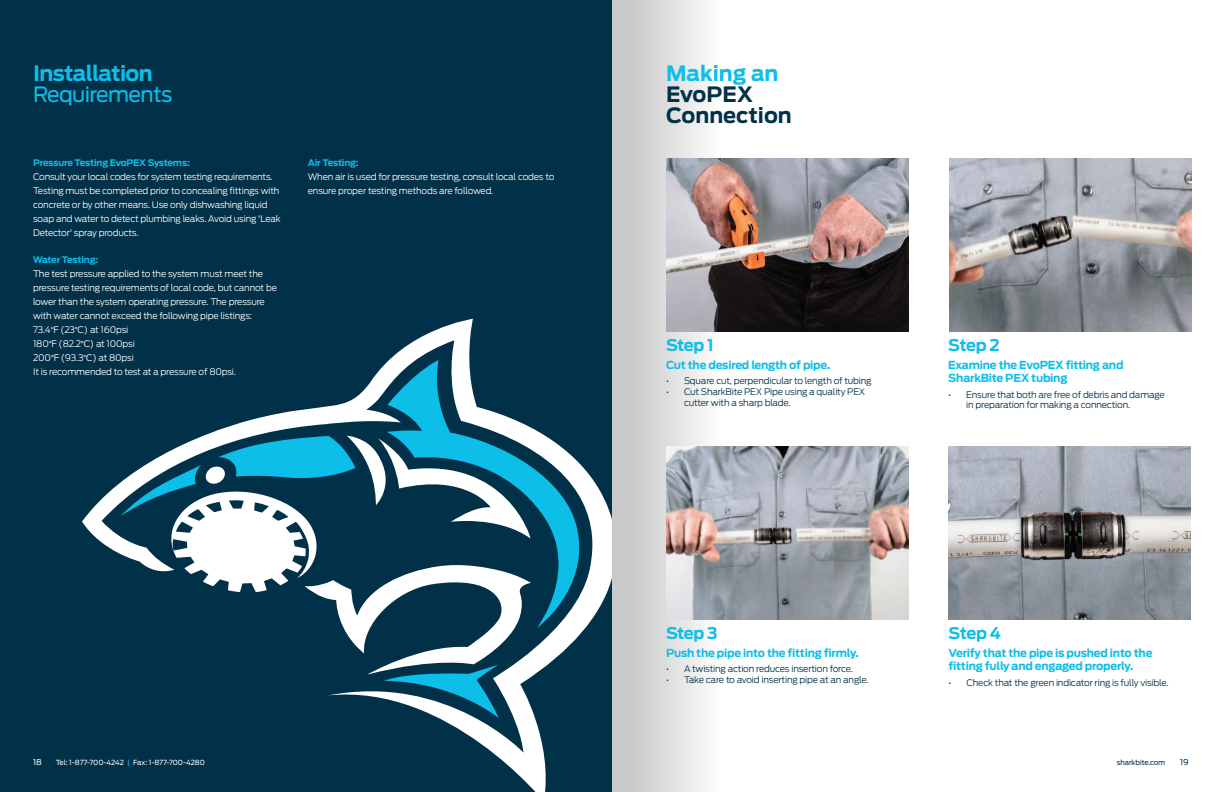
<style>
.page{position:relative;width:1224px;height:792px;background:#fff}
.page>*{position:absolute;margin:0;border:0;box-sizing:border-box;transform-origin:0 0}
.t1{font:700 21px/21px "Antenna";color:#003148}
.t2{font:700 21px "Antenna";letter-spacing:-.03em;color:#0dbee9}
.t3{font:21px "Antenna";letter-spacing:-.03em;color:#0dbee9}
.t4{font:700 21px "Antenna";color:#0dbee9}
.t5{font:700 16px "Antenna";letter-spacing:-.035em;color:#0dbee9}
.t6{font:700 11px/13.2px "Antenna";letter-spacing:-.02em;color:#0dbee9}
.t7{font:300 9px/14px "Antenna";letter-spacing:-.02em;color:#fff}
.t8{font:300 9px/10.8px "Antenna";letter-spacing:-.02em;color:#003148}
.t9{font:700 9px "Antenna";letter-spacing:-.02em;color:#0dbee9}
.t10{font:8px "Antenna";color:#fff}
.t11{font:8px "Antenna";color:#003148}
.t12{font:7px "Antenna";letter-spacing:-.015em;color:#fff}
.t13{font:7px "Antenna";letter-spacing:-.01em;color:#003148}
.s1{font-family:"Myriad Pro";font-weight:400}
.s2{color:#0dbee9}
</style>
<div class="page">
<div style="left:612px;top:0;width:115px;height:792px;background:linear-gradient(to right,#c2c1c1,#fff)"></div>
<div style="left:0;top:0;width:612px;height:792px;background:#003148"></div>
<svg style="left:82px;top:319px;width:530px;height:473px"></svg>
<img style="left:666px;top:159px;width:242px;height:172px">
<img style="left:666px;top:446px;width:242px;height:173px">
<img style="left:949px;top:446px;width:242px;height:173px">
<img style="left:949px;top:159px;width:242px;height:172px">
<h1 class="t2" style="left:33px;top:59px;width:121px">Installation</h1>
<h1 class="t3" style="left:33px;top:80px;width:141px">Requirements</h1>
<p class="t9" style="left:33px;top:156px;width:158px">Pressure Testing EvoPEX Systems:</p>
<p class="t7" style="left:33px;top:169px;width:249px">Consult your local codes for system testing requirements.<br>Testing must be completed prior to concealing fittings with concrete or by other means. Use only dishwashing liquid soap and water to detect plumbing leaks. Avoid using 'Leak Detector' spray products.</p>
<p class="t9" style="left:33px;top:253px;width:67px">Water Testing:</p>
<p class="t7" style="left:33px;top:266px;width:245px">The test pressure applied to the system must meet the pressure testing requirements of local code, but cannot be lower than the system operating pressure. The pressure with water cannot exceed the following pipe listings:<br>73.4<span class="s1">°</span>F (23<span class="s1">°</span>C) at 160psi<br>180<span class="s1">°</span>F (82.2<span class="s1">°</span>C) at 100psi<br>200<span class="s1">°</span>F (93.3<span class="s1">°</span>C) at 80psi<br>It is recommended to test at a pressure of 80psi.</p>
<p class="t9" style="left:308px;top:156px;width:52px">Air Testing:</p>
<p class="t7" style="left:308px;top:169px;width:248px">When air is used for pressure testing, consult local codes to ensure proper testing methods are followed.</p>
<h1 class="t4" style="left:666px;top:59px;width:114px">Making an</h1>
<h1 class="t1" style="left:666px;top:84px;width:127px">EvoPEX<br>Connection</h1>
<h2 class="t5" style="left:666px;top:334px;width:49px">Step 1</h2>
<p class="t6" style="left:666px;top:358px;width:166px">Cut the desired length of pipe.</p>
<p class="t8" style="left:666px;top:375px;width:207px">• Square cut, perpendicular to length of tubing</p>
<p class="t8" style="left:684px;top:386px;width:183px;text-indent:-18px">• Cut SharkBite PEX Pipe using a quality PEX cutter with a sharp blade.</p>
<h2 class="t5" style="left:948px;top:334px;width:53px">Step 2</h2>
<p class="t6" style="left:948px;top:358px;width:177px">Examine the EvoPEX fitting and<br>SharkBite PEX tubing</p>
<p class="t8" style="left:966px;top:389px;width:200px;text-indent:-18px">• Ensure that both are free of debris and damage in preparation for making a connection.</p>
<h2 class="t5" style="left:666px;top:622px;width:53px">Step 3</h2>
<p class="t6" style="left:666px;top:646px;width:194px">Push the pipe into the fitting firmly.</p>
<p class="t8" style="left:666px;top:663px;width:189px">• A twisting action reduces insertion force.</p>
<p class="t8" style="left:666px;top:674px;width:204px">• Take care to avoid inserting pipe at an angle.</p>
<h2 class="t5" style="left:949px;top:622px;width:54px">Step 4</h2>
<p class="t6" style="left:949px;top:646px;width:205px">Verify that the pipe is pushed into the fitting fully and engaged properly.</p>
<p class="t8" style="left:949px;top:677px;width:222px">• Check that the green indicator ring is fully visible.</p>
<p class="t10" style="left:33px;top:757px;width:10px">18</p>
<p class="t12" style="left:56px;top:758px;width:151px">Tel: 1-877-700-4242 <span class="s2">|</span> Fax: 1-877-700-4280</p>
<p class="t13" style="left:1117px;top:758px;width:50px">sharkbite.com</p>
<p class="t11" style="left:1180px;top:757px;width:10px">19</p>
</div>
